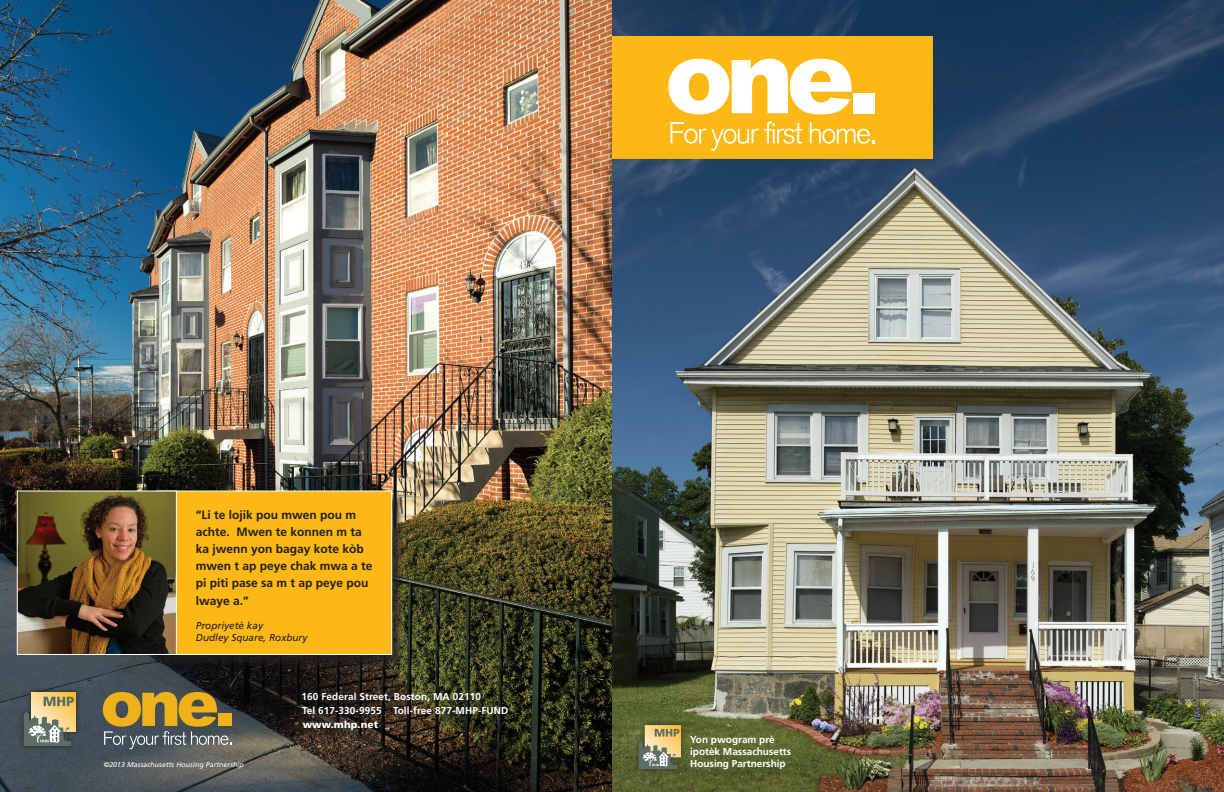
<style>
.page{position:relative;width:1224px;height:792px;background:#fff}
.page>*{position:absolute;margin:0;border:0;box-sizing:border-box;transform-origin:0 0}
.t1{font:700 12px/17.1px "Frutiger";color:#231f20}
.t2{font:700 10px/12px "Frutiger";color:#fff}
.t3{font:italic 10px/12px "Frutiger";color:#231f20}
.t4{font:900 10px "Frutiger";letter-spacing:.01em;color:#fff}
.t5{font:italic 7px "Frutiger";letter-spacing:.01em;color:#fff}
</style>
<div class="page">
<img style="left:0;top:0;width:612px;height:792px">
<div style="left:158px;top:492px;width:247px;height:175px;background:#231f20;opacity:.75"></div>
<div style="left:156px;top:491px;width:236px;height:164px;background:#fcb814;border:1px solid #fff"></div>
<img style="left:19px;top:493px;width:156px;height:160px">
<div style="left:17px;top:491px;width:160px;height:164px;border:1px solid #fff"></div>
<img style="left:612px;top:0;width:612px;height:792px">
<div style="left:633px;top:720px;width:53px;height:54px;background:#231f20;opacity:.75"></div>
<svg style="left:639px;top:725px;width:42px;height:44px;background:#b1a67b"></svg>
<div style="left:612px;top:36px;width:321px;height:122px;background:#fcb814"></div>
<svg style="left:670px;top:122px;width:132px;height:29px"></svg>
<svg style="left:810px;top:122px;width:65px;height:22px"></svg>
<svg style="left:668px;top:59px;width:184px;height:55px"></svg>
<div style="left:853px;top:93px;width:22px;height:20px;background:#fff"></div>
<div style="left:19px;top:687px;width:62px;height:64px;background:#231f20;opacity:.75"></div>
<svg style="left:24px;top:692px;width:52px;height:54px;background:#b0a57e"></svg>
<svg style="left:103px;top:692px;width:128px;height:57px;background:#8e7d46"></svg>
<div style="left:218px;top:713px;width:14px;height:13px;background:#efb21a"></div>
<p class="t1" style="left:196px;top:506px;width:178px">“Li te lojik pou mwen pou m achte. Mwen te konnen m ta ka jwenn yon bagay kote kòb mwen t ap peye chak mwa a te pi piti pase sa m t ap peye pou lwaye a.”</p>
<p class="t3" style="left:196px;top:619px;width:113px">Propriyetè kay<br>Dudley Square, Roxbury</p>
<p class="t5" style="left:104px;top:761px;width:142px">©2013 Massachusetts Housing Partnership</p>
<p class="t2" style="left:302px;top:690px;width:181px">160 Federal Street, Boston, MA 02110</p>
<p class="t2" style="left:302px;top:704px;width:208px">Tel 617-330-9955 Toll-free 877-MHP-FUND</p>
<p class="t4" style="left:303px;top:718px;width:77px">www.mhp.net</p>
<p class="t2" style="left:690px;top:733px;width:103px">Yon pwogram prè ipotèk Massachusetts<br>Housing Partnership</p>
</div>
